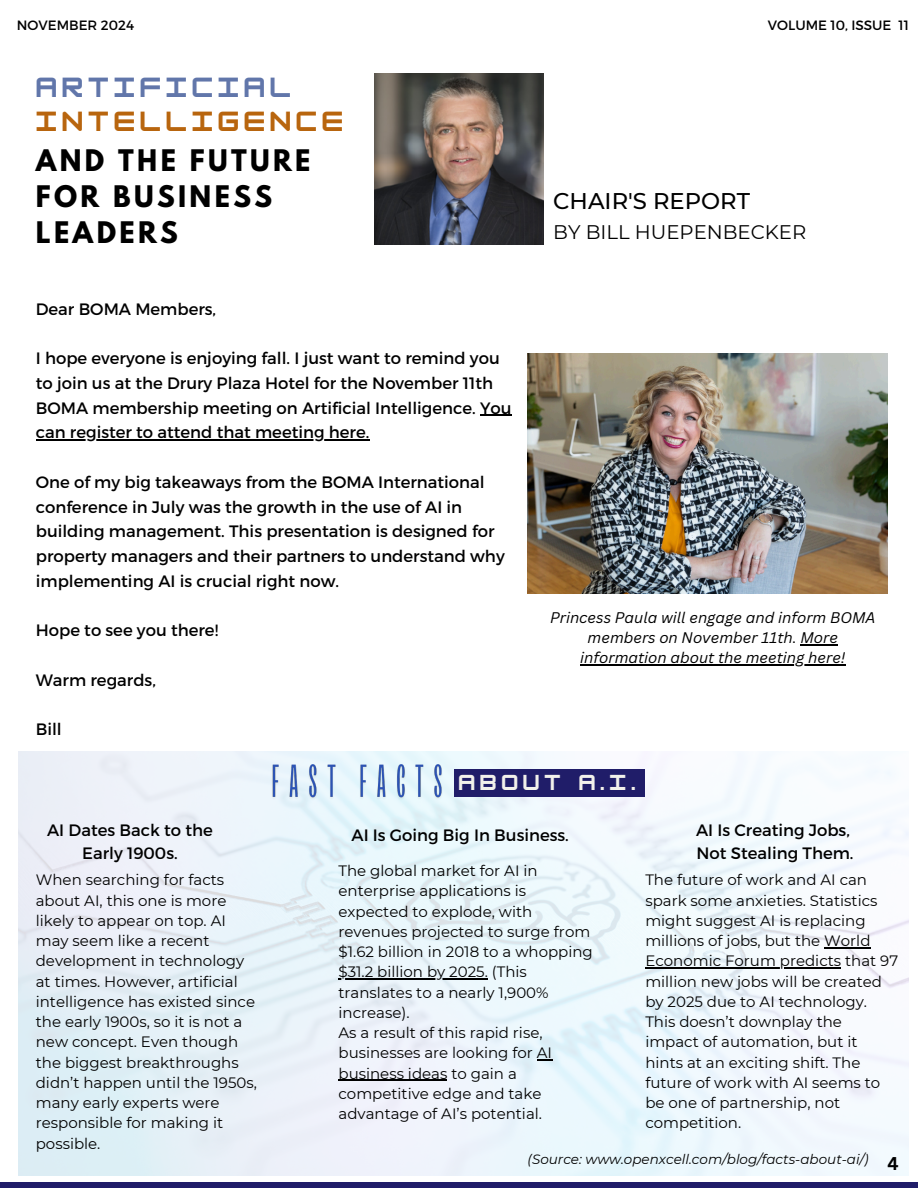
<style>
.page{position:relative;width:918px;height:1188px;background:#fff}
.page>*{position:absolute;margin:0;border:0;box-sizing:border-box;transform-origin:0 0}
.t1{font:700 26.4px/36px "League Spartan";letter-spacing:.125em;color:#000}
.t2{font:700 24.15px/33.8px "HK Modular";letter-spacing:.195em;color:#b8650e}
.t3{font:500 22.65px "Montserrat";color:#000}
.t4{font:19.65px "Montserrat";color:#000}
.t5{font:700 18.9px "HK Modular";letter-spacing:.255em;color:#f2f1eb}
.t6{font:700 18px "Canva Sans";color:#000}
.t7{font:16.5px/24.8px "Montserrat";color:#000}
.t8{font:15px/20.2px "Montserrat";color:#000}
.t9{font:italic 15px/20.2px "Canva Sans";color:#000;text-align:center}
.t10{font:italic 13.5px "Montserrat";color:#000}
.t11{font:13.5px "Montserrat";color:#000}
.s1{color:#6176aa}
</style>
<div class="page">
<div style="left:0;top:1183px;width:918px;height:5px;background:#201d69"></div>
<img style="left:375px;top:74px;width:168px;height:171px">
<img style="left:527px;top:354px;width:360px;height:239px">
<img style="left:19px;top:752px;width:890px;height:424px">
<hr style="left:480px;top:415px;width:32px;height:1px;background:#000">
<hr style="left:36px;top:440px;width:333px;height:1px;background:#000">
<hr style="left:800px;top:644px;width:38px;height:1px;background:#000">
<hr style="left:580px;top:664px;width:266px;height:1px;background:#000">
<hr style="left:339px;top:979px;width:149px;height:1px;background:#000">
<svg style="left:537px;top:1060px;width:15px;height:1px"></svg>
<hr style="left:339px;top:1080px;width:108px;height:1px;background:#000">
<hr style="left:824px;top:947px;width:47px;height:1px;background:#000">
<hr style="left:645px;top:967px;width:196px;height:2px;background:#000">
<img style="left:268px;top:752px;width:189px;height:61px">
<div style="left:454px;top:770px;width:191px;height:27px;background:#201d69"></div>
<p class="t11" style="left:17px;top:16px;width:119px">NOVEMBER 2024</p>
<p class="t11" style="left:768px;top:16px;width:143px">VOLUME 10, ISSUE 11</p>
<p class="t2" style="left:36px;top:71px;width:309px"><span class="s1">ARTIFICIAL<br></span>INTELLIGENCE</p>
<p class="t1" style="left:36px;top:146px;width:276px">AND THE FUTURE<br>FOR BUSINESS<br>LEADERS</p>
<h3 class="t7" style="left:36px;top:296px;width:182px">Dear BOMA Members,</h3>
<p class="t7" style="left:36px;top:345px;width:477px">I hope everyone is enjoying fall. I just want to remind you to join us at the Drury Plaza Hotel for the November 11th<br>BOMA membership meeting on Artificial Intelligence. You</p>
<h2 class="t7" style="left:36px;top:419px;width:335px">can register to attend that meeting here.</h2>
<h2 class="t7" style="left:36px;top:469px;width:470px">One of my big takeaways from the BOMA International conference in July was the growth in the use of AI in building management. This presentation is designed for property managers and their partners to understand why</h2>
<h4 class="t7" style="left:36px;top:568px;width:305px">implementing AI is crucial right now.</h4>
<h4 class="t7" style="left:36px;top:617px;width:184px">Hope to see you there!</h4>
<h4 class="t7" style="left:36px;top:667px;width:122px">Warm regards,</h4>
<h4 class="t7" style="left:36px;top:716px;width:28px">Bill</h4>
<p class="t3" style="left:553px;top:187px;width:198px">CHAIR'S REPORT</p>
<p class="t4" style="left:553px;top:220px;width:255px">BY BILL HUEPENBECKER</p>
<p class="t9" style="left:550px;top:607px;width:327px">Princess Paula will engage and inform BOMA members on November 11th. More</p>
<p class="t9" style="left:580px;top:647px;width:267px">information about the meeting here!</p>
<h5 class="t7" style="left:47px;top:818px;width:167px;line-height:22.5px;text-align:center">AI Dates Back to the<br>Early 1900s.</h5>
<p class="t8" style="left:36px;top:870px;width:223px">When searching for facts about AI, this one is more likely to appear on top. AI may seem like a recent development in technology at times. However, artificial intelligence has existed since the early 1900s, so it is not a new concept. Even though the biggest breakthroughs didn’t happen until the 1950s, many early experts were responsible for making it possible.</p>
<p class="t5" style="left:459px;top:771px;width:179px">ABOUT A.I.</p>
<p class="t7" style="left:696px;top:817px;width:155px">AI Is Creating Jobs,</p>
<p class="t7" style="left:697px;top:840px;width:159px">Not Stealing Them.</p>
<p class="t8" style="left:645px;top:870px;width:234px">The future of work and AI can spark some anxieties. Statistics might suggest AI is replacing millions of jobs, but the World</p>
<p class="t8" style="left:645px;top:951px;width:254px">Economic Forum predicts that 97 million new jobs will be created by 2025 due to AI technology.<br>This doesn’t downplay the impact of automation, but it hints at an exciting shift. The future of work with AI seems to be one of partnership, not competition.</p>
<p class="t10" style="left:528px;top:1151px;width:343px">(Source: www.openxcell.com/blog/facts-about-ai/)</p>
<p class="t7" style="left:352px;top:822px;width:219px">AI Is Going Big In Business.</p>
<p class="t8" style="left:339px;top:861px;width:256px">The global market for AI in enterprise applications is expected to explode, with revenues projected to surge from $1.62 billion in 2018 to a whopping</p>
<p class="t8" style="left:339px;top:962px;width:215px">$31.2 billion by 2025. (This translates to a nearly 1,900% increase).<br>As a result of this rapid rise, businesses are looking for AI business ideas to gain a</p>
<p class="t8" style="left:339px;top:1083px;width:205px">competitive edge and take advantage of AI’s potential.</p>
<h6 class="t6" style="left:888px;top:1151px;width:13px">4</h6>
</div>
